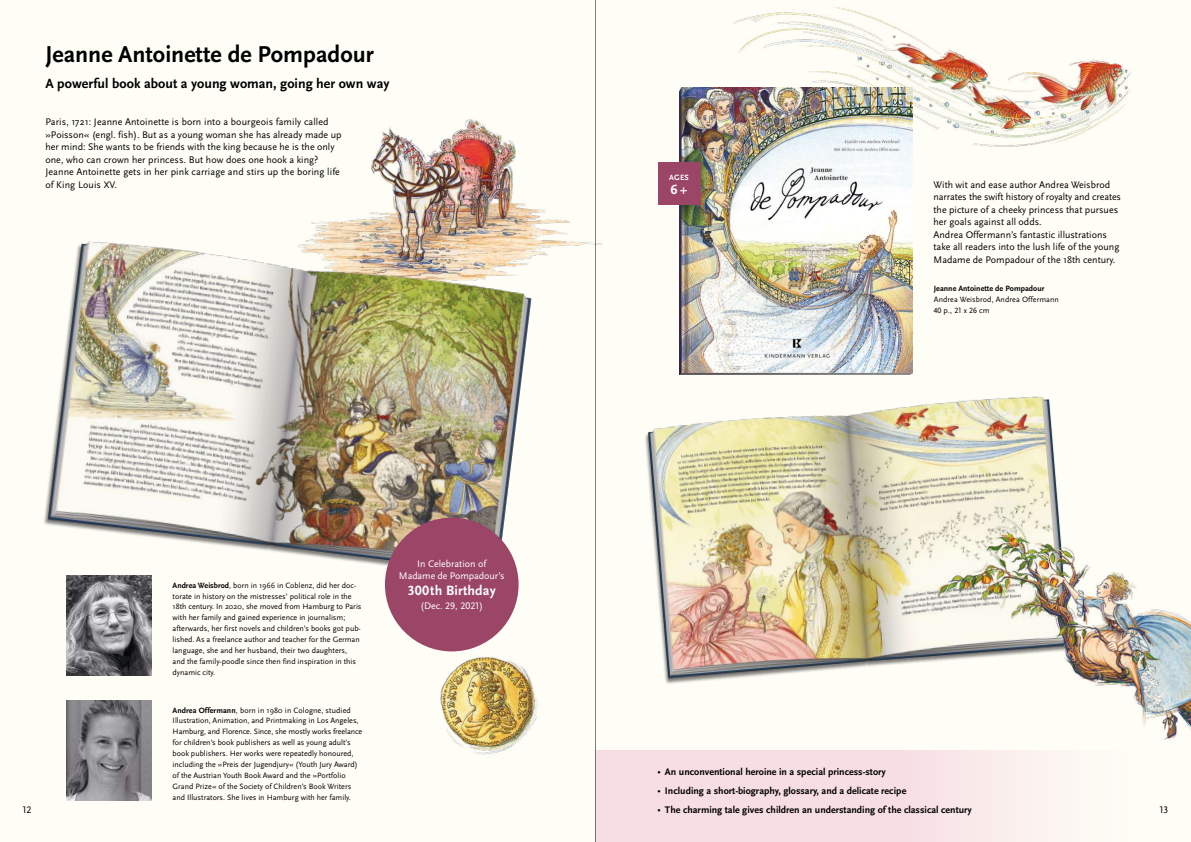
<style>
.page{position:relative;width:1191px;height:842px;background:#fefdf6}
.page>*{position:absolute;margin:0;border:0;box-sizing:border-box;transform-origin:0 0}
.t1{font:700 24px "Scala Sans Pro";color:#000}
.t2{font:700 14px "Scala Sans Pro";color:#000}
.t3{font:700 14px "Scala Sans Pro";letter-spacing:.01em;color:#fff}
.t4{font:10px/12.5px "Scala Sans Pro";color:#000}
.t5{font:700 10px "Scala Sans Pro";color:#000}
.t6{font:10px/12.5px "Scala Sans Pro";color:#fff;text-align:center}
.t7{font:8px/10.9px "Scala Sans Pro";color:#000}
.t8{font:700 8px "Scala Sans Pro";letter-spacing:.005em;color:#000}
.t9{font:700 8px "Scala Sans Pro";color:#fff}
.s1{font-weight:700}
.s2{font-size:7.5px}
</style>
<div class="page">
<img style="left:371px;top:119px;width:231px;height:127px">
<img style="left:703px;top:7px;width:429px;height:167px">
<img style="left:44px;top:205px;width:520px;height:401px">
<img style="left:645px;top:366px;width:413px;height:318px">
<div style="left:385px;top:518px;width:133px;height:133px;background:#9b4666;border-radius:50%"></div>
<img style="left:67px;top:575px;width:84px;height:100px">
<img style="left:67px;top:700px;width:84px;height:100px">
<div style="left:595px;top:750px;width:596px;height:92px;background:linear-gradient(to right,#f5d5dd,#fdfaf4)"></div>
<img style="left:679px;top:88px;width:233px;height:286px">
<img style="left:905px;top:496px;width:286px;height:288px">
<div style="left:658px;top:162px;width:42px;height:43px;background:#9b4666"></div>
<img style="left:420px;top:627px;width:118px;height:128px">
<hr style="left:595px;top:0;width:1px;height:842px;background:#000">
<h1 class="t1" style="left:45px;top:41px;width:330px">Jeanne Antoinette de Pompadour</h1>
<h2 class="t2" style="left:45px;top:75px;width:345px">A powerful book about a young woman, going her own way</h2>
<p class="t4" style="left:45px;top:116px;width:298px">Paris, 1721: Jeanne Antoinette is born into a bourgeois family called »Poisson« (engl. fish). But as a young woman she has already made up her mind: She wants to be friends with the king because he is the only one, who can crown her princess. But how does one hook a king?<br>Jeanne Antoinette gets in her pink carriage and stirs up the boring life of King Louis XV.</p>
<p class="t9" style="left:669px;top:173px;width:21px">AGES</p>
<h2 class="t3" style="left:670px;top:181px;width:18px">6+</h2>
<p class="t4" style="left:933px;top:178px;width:189px">With wit and ease author Andrea Weisbrod narrates the swift history of royalty and creates the picture of a cheeky princess that pursues her goals against all odds.<br>Andrea Offermann’s fantastic illustrations take all readers into the lush life of the young Madame de Pompadour of the 18th century.</p>
<p class="t8" style="left:933px;top:283px;width:112px">Jeanne Antoinette de Pompadour</p>
<p class="t7" style="left:933px;top:294px;width:127px">Andrea Weisbrod, Andrea Offermann<br>40 p., 21 x 26 cm</p>
<p class="t6" style="left:399px;top:557px;width:107px">In Celebration of<br>Madame de Pompadourʼs</p>
<h2 class="t3" style="left:408px;top:582px;width:89px">300th Birthday</h2>
<p class="t6" style="left:420px;top:600px;width:64px">(Dec. 29, 2021)</p>
<p class="t7" style="left:173px;top:579px;width:190px"><span class="s1">Andrea Weisbrod</span>, born in 1966 in Coblenz, did her doc&shy;torate in history on the mistresses’ political role in the 18th century. In 2020, she moved from Hamburg to Paris with her family and gained experience in journalism; afterwards, her first novels and children’s books got pub&shy;lished. As a freelance author and teacher for the German language, she and her husband, their two daughters,<br>and the family-poodle since then find inspiration in this dynamic city.</p>
<p class="t7" style="left:173px;top:704px;width:191px"><span class="s1">Andrea Offermann</span>, born in 1980 in Cologne, studied Illustration, Animation, and Printmaking in Los Angeles, Hamburg, and Florence. Since, she mostly works freelance for children’s book publishers as well as young adult’s book publishers. Her works were repeatedly honoured, including the »Preis der Jugendjury« (Youth Jury Award) of the Austrian Youth Book Award and the »Portfolio Grand Prize« of the Society of Children’s Book Writers and Illustrators. She lives in Hamburg with her family.</p>
<p class="t5" style="left:658px;top:766px;width:229px"><span class="s2">•</span> An unconventional heroine in a special princess-story</p>
<p class="t5" style="left:658px;top:785px;width:250px"><span class="s2">•</span> Including a short-biography, glossary, and a delicate recipe</p>
<p class="t5" style="left:658px;top:804px;width:315px"><span class="s2">•</span> The charming tale gives children an understanding of the classical century</p>
<p class="t4" style="left:23px;top:803px;width:10px">12</p>
<p class="t4" style="left:1159px;top:803px;width:10px">13</p>
</div>
